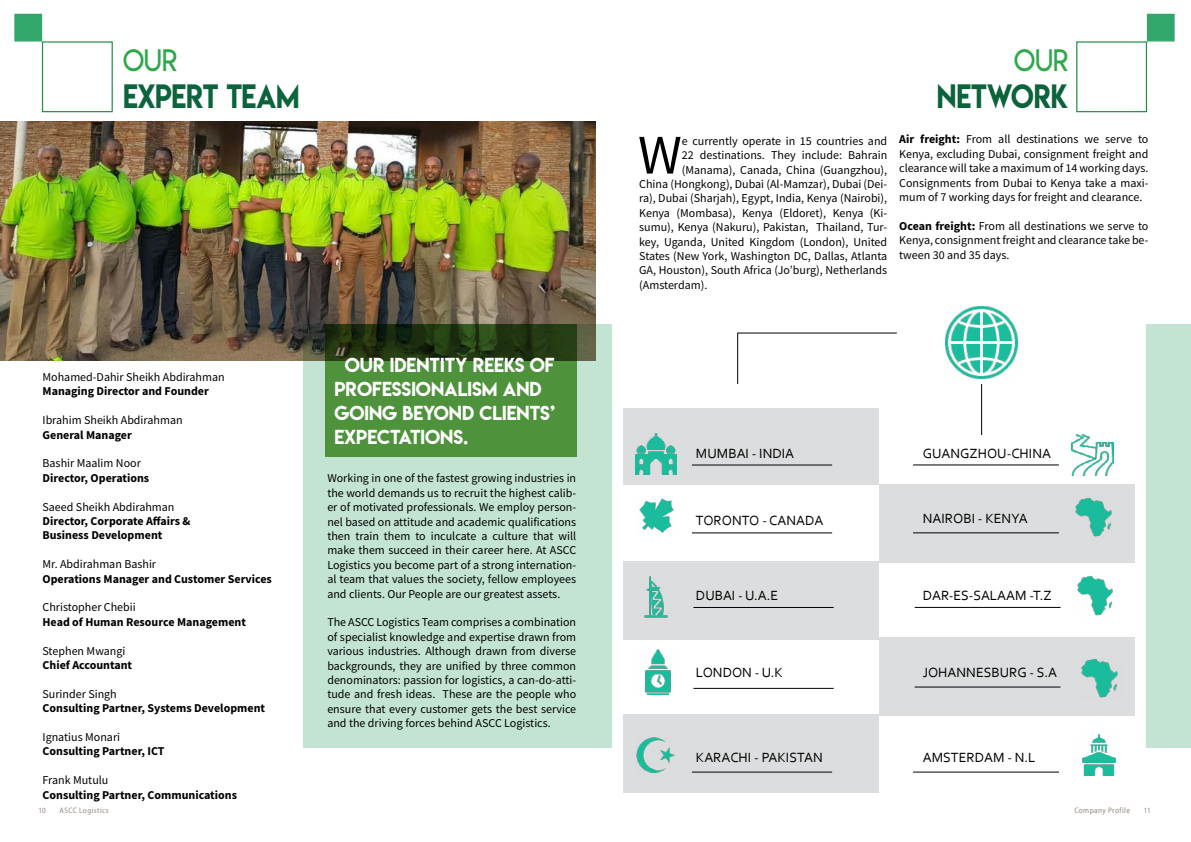
<style>
.page{position:relative;width:1191px;height:842px;background:#fff}
.page>*{position:absolute;margin:0;border:0;box-sizing:border-box;transform-origin:0 0}
.t1{font:55.9px "Source Sans Pro";color:#000}
.t2{font:30px "Lemon Milk";letter-spacing:-.005em;color:#0a633b;scale:.9 1}
.t3{font:30px "Lemon Milklight";color:#2fa84c;scale:.9 1}
.t4{font:30px "Lemon Milk";color:#0b643c;scale:.9 1}
.t5{font:18px/24px "Lemon Milk";color:#fff}
.t6{font:14px "Corbel";color:#000}
.t7{font:12px/14.4px "Source Sans Pro";color:#000;text-align:justify}
.t8{font:700 12px/14.4px "Source Sans Pro";color:#000}
.t9{font:8px "Myriad Pro";letter-spacing:.055em;color:#93857a;scale:.9 1}
.s1{font-family:"Myriad Pro";font-size:36px;color:#93857a}
.s2{font-weight:700}
</style>
<div class="page">
<div style="left:624px;top:408px;width:255px;height:77px;background:#dcddde"></div>
<div style="left:624px;top:714px;width:255px;height:78px;background:#dcddde"></div>
<div style="left:879px;top:638px;width:255px;height:78px;background:#dcddde"></div>
<div style="left:624px;top:561px;width:255px;height:78px;background:#dcddde"></div>
<div style="left:879px;top:485px;width:255px;height:78px;background:#dcddde"></div>
<img style="left:0;top:121px;width:596px;height:239px">
<div style="left:304px;top:324px;width:308px;height:423px;background:#c3e4d3"></div>
<div style="left:1146px;top:324px;width:45px;height:423px;background:#c3e4d3"></div>
<svg style="left:325px;top:324px;width:251px;height:132px;background:#417730"></svg>
<img style="left:639px;top:498px;width:35px;height:35px">
<img style="left:635px;top:433px;width:42px;height:42px">
<hr style="left:692px;top:464px;width:140px;height:1px;background:#000">
<hr style="left:692px;top:532px;width:140px;height:1px;background:#000">
<img style="left:645px;top:649px;width:26px;height:45px">
<img style="left:644px;top:576px;width:24px;height:41px">
<hr style="left:693px;top:607px;width:140px;height:1px;background:#000">
<hr style="left:693px;top:688px;width:140px;height:1px;background:#000">
<img style="left:1075px;top:498px;width:37px;height:39px">
<img style="left:1071px;top:434px;width:42px;height:42px">
<hr style="left:913px;top:464px;width:146px;height:1px;background:#000">
<hr style="left:913px;top:532px;width:146px;height:1px;background:#000">
<img style="left:1081px;top:659px;width:37px;height:39px">
<img style="left:1077px;top:576px;width:36px;height:40px">
<hr style="left:914px;top:607px;width:146px;height:1px;background:#000">
<hr style="left:914px;top:686px;width:146px;height:1px;background:#000">
<img style="left:636px;top:737px;width:39px;height:36px">
<hr style="left:692px;top:771px;width:140px;height:1px;background:#000">
<img style="left:1082px;top:734px;width:34px;height:42px">
<hr style="left:913px;top:771px;width:146px;height:1px;background:#000">
<div style="left:14px;top:14px;width:28px;height:28px;background:#33a66c;border:1px solid #33a66c"></div>
<div style="left:42px;top:41px;width:71px;height:71px;border:1px solid #249046"></div>
<div style="left:1146px;top:14px;width:28px;height:28px;background:#33a66c;border:1px solid #36a66c"></div>
<div style="left:1076px;top:41px;width:71px;height:71px;border:1px solid #249046"></div>
<hr style="left:737px;top:333px;width:1px;height:51px;background:#000">
<hr style="left:737px;top:333px;width:159px;height:1px;background:#000">
<hr style="left:981px;top:384px;width:1px;height:51px;background:#000">
<img style="left:945px;top:306px;width:72px;height:72px">
<h2 class="t3" style="left:123px;top:42px;width:62px">OUR</h2>
<h2 class="t4" style="left:123px;top:75px;width:19px">EXPERT</h2>
<h2 class="t2" style="left:226px;top:75px;width:83px">TEAM</h2>
<p class="t7" style="left:43px;top:370px;width:184px">Mohamed-Dahir Sheikh Abdirahman</p>
<p class="t8" style="left:43px;top:384px;width:168px">Managing Director and Founder</p>
<p class="t7" style="left:43px;top:413px;width:142px">Ibrahim Sheikh Abdirahman</p>
<p class="t8" style="left:43px;top:427px;width:91px">General Manager</p>
<p class="t7" style="left:43px;top:456px;width:100px">Bashir Maalim Noor</p>
<p class="t8" style="left:43px;top:470px;width:108px">Director, Operations</p>
<p class="t7" style="left:43px;top:499px;width:133px">Saeed Sheikh Abdirahman</p>
<p class="t8" style="left:43px;top:514px;width:149px">Director, Corporate Affairs &amp;<br>Business Development</p>
<p class="t7" style="left:43px;top:557px;width:115px">M r. Abdirahman Bashir</p>
<p class="t8" style="left:43px;top:571px;width:231px">Operations Manager and Customer Services</p>
<p class="t7" style="left:43px;top:600px;width:95px">Christopher Chebii</p>
<p class="t8" style="left:43px;top:614px;width:205px">Head of Human Resource Management</p>
<p class="t7" style="left:43px;top:643px;width:84px">Stephen Mwangi</p>
<p class="t8" style="left:43px;top:658px;width:91px">Chief Accountant</p>
<p class="t7" style="left:43px;top:687px;width:76px">Surinder Singh</p>
<p class="t8" style="left:43px;top:701px;width:224px">Consulting Partner, Systems Development</p>
<p class="t7" style="left:43px;top:730px;width:79px">Ignatius Monari</p>
<p class="t8" style="left:43px;top:744px;width:124px">Consulting Partner, ICT</p>
<p class="t7" style="left:43px;top:773px;width:67px">Frank M utulu</p>
<p class="t8" style="left:43px;top:787px;width:196px">Consulting Partner, Communications</p>
<h3 class="t5" style="left:334px;top:353px;width:222px"><span class="s1">“</span>OUR IDENTITY REEKS OF<br>PROFESSIONALISM AND<br>GOING BEYOND CLIENTS’<br>EXPECTATIONS.</h3>
<p class="t7" style="left:327px;top:471px;width:250px">Working in one of the fastest growing industries in the world demands us to recruit the highest calib&shy;er of motivated professionals. We employ person&shy;nel based on attitude and academic qualifications then train them to inculcate a culture that will make them succeed in their career here. At ASCC Logistics you become part of a strong internation&shy;al team that values the society, fellow employees and clients. Our People are our greatest assets.</p>
<p class="t7" style="left:327px;top:615px;width:250px">The ASCC Logistics Team comprises a combination of specialist knowledge and expertise drawn from various industries. Although drawn from diverse backgrounds, they are unified by three common denominators: passion for logistics, a can-do-atti&shy;tude and fresh ideas. These are the people who ensure that every customer gets the best service and the driving forces behind ASCC Logistics.</p>
<h1 class="t1" style="left:638px;top:119px;width:45px">W</h1>
<p class="t7" style="left:682px;top:134px;width:207px">e currently operate in 15 countries and</p>
<p class="t7" style="left:682px;top:148px;width:207px">22 destinations. They include: Bahrain</p>
<p class="t7" style="left:682px;top:162px;width:207px">(Manama), Canada, China (Guangzhou),</p>
<p class="t7" style="left:639px;top:177px;width:249px">China (Hongkong), Dubai (Al-Mamzar), Dubai (Dei-</p>
<p class="t7" style="left:639px;top:191px;width:249px">ra), Dubai (Sharjah), Egypt, India, Kenya (Nairobi),</p>
<p class="t7" style="left:639px;top:206px;width:249px">Kenya (M ombasa), Kenya (Eldoret), Kenya (Ki-</p>
<p class="t7" style="left:639px;top:220px;width:249px">sumu), Kenya (Nakuru), Pakistan, Thailand, Tur-</p>
<p class="t7" style="left:639px;top:234px;width:249px">key, Uganda, United Kingdom (London), United</p>
<p class="t7" style="left:639px;top:249px;width:249px">States (N ew York, Washington DC, Dallas, Atlanta</p>
<p class="t7" style="left:639px;top:263px;width:249px">GA, Houston), South Africa (Jo’burg), Netherlands</p>
<p class="t7" style="left:639px;top:278px;width:70px">(Amsterdam).</p>
<h2 class="t3" style="left:1014px;top:42px;width:62px">OUR</h2>
<h2 class="t2" style="left:936px;top:75px;width:148px">NETWORK</h2>
<p class="t7" style="left:899px;top:132px;width:251px"><span class="s2">Air freight:</span> From all destinations we serve to Kenya, excluding Dubai, consignment freight and clearance will take a maximum of 14 working days.<br>Consignments from Dubai to Kenya take a maxi&shy;mum of 7 working days for freight and clearance.</p>
<p class="t7" style="left:899px;top:219px;width:251px"><span class="s2">Ocean freight:</span> From all destinations we serve to Kenya, consignment freight and clearance take be&shy;tween 30 and 35 days.</p>
<p class="t6" style="left:696px;top:444px;width:100px">MUMBAI - INDIA</p>
<p class="t6" style="left:922px;top:444px;width:130px">GUANGZHOU-CHINA</p>
<p class="t6" style="left:696px;top:511px;width:129px">TORONTO - CANADA</p>
<p class="t6" style="left:922px;top:509px;width:106px">NAIROBI - KENYA</p>
<p class="t6" style="left:696px;top:587px;width:84px">DUBAI - U.A.E</p>
<p class="t6" style="left:922px;top:587px;width:130px">DAR-ES-SALAAM -T.Z</p>
<p class="t6" style="left:696px;top:663px;width:89px">LONDON - U.K</p>
<p class="t6" style="left:922px;top:663px;width:136px">JOHANNESBURG - S.A</p>
<p class="t6" style="left:696px;top:748px;width:128px">KARACHI - PAKISTAN</p>
<p class="t6" style="left:922px;top:748px;width:114px">AMSTERDAM - N.L</p>
<p class="t9" style="left:38px;top:806px;width:10px">10</p>
<p class="t9" style="left:60px;top:806px;width:56px">ASCC Logistics</p>
<p class="t9" style="left:1074px;top:806px;width:63px">Company Profile</p>
<p class="t9" style="left:1143px;top:805px;width:9px">11</p>
</div>
